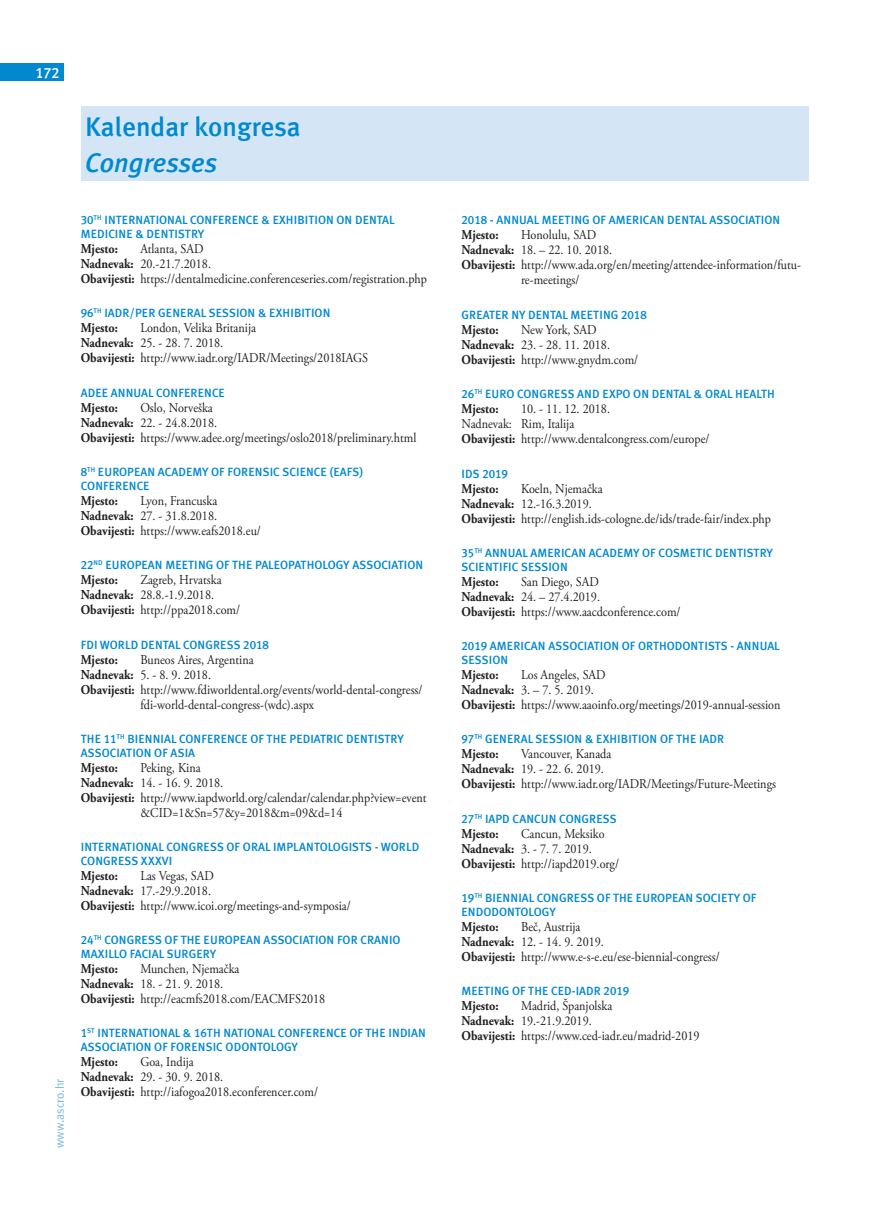
<style>
.page{position:relative;width:872px;height:1212px;background:#fff}
.page>*{position:absolute;margin:0;border:0;box-sizing:border-box;transform-origin:0 0}
.t1{font:700 27px "Meta ASC";color:#0089cf}
.t2{font:italic 700 27px "Meta ASC";color:#0089cf}
.t3{font:700 15px "Meta ASC";color:#fff}
.t4{font:13.5px/15px "Adobe Garamond Pro";color:#231f20;scale:.9 1}
.t5{font:700 13.5px "Adobe Garamond Pro";color:#231f20;scale:.9 1}
.t6{font:700 12px/13.5px "Meta ASC";color:#0089cf}
.t7{font:12px "Meta ASC";color:#77b6e4}
.s1{font-weight:700}
</style>
<div class="page">
<div style="left:0;top:64px;width:64px;height:17px;background:#0089cf"></div>
<div style="left:81px;top:106px;width:727px;height:75px;background:#d4e6f6"></div>
<p class="t3" style="left:35px;top:64px;width:26px">172</p>
<p class="t7" style="left:53px;top:1148px;width:71px;rotate:-90deg">www.ascro.hr</p>
<h1 class="t1" style="left:85px;top:111px;width:217px">Kalendar kongresa</h1>
<h1 class="t2" style="left:85px;top:147px;width:134px">Congresses</h1>
<p class="t6" style="left:81px;top:213px;width:315px">30<sup>TH</sup> INTERNATIONAL CONFERENCE &amp; EXHIBITION ON DENTAL<br>MEDICINE &amp; DENTISTRY</p>
<p class="t5" style="left:81px;top:240px;width:43px">Mjesto:</p>
<p class="t4" style="left:81px;top:241px;width:386px;text-indent:60px">Atlanta, SAD<br><span class="s1">Nadnevak:</span> 20.-21.7.2018.<br><span class="s1">Obavijesti:</span> https://dentalmedicine.conferenceseries.com/registration.php</p>
<p class="t6" style="left:81px;top:306px;width:251px">96<sup>TH</sup> IADR/PER GENERAL SESSION &amp; EXHIBITION</p>
<p class="t5" style="left:81px;top:320px;width:43px">Mjesto:</p>
<p class="t4" style="left:81px;top:321px;width:321px;text-indent:60px">London, Velika Britanija<br><span class="s1">Nadnevak:</span> 25. - 28. 7. 2018.<br><span class="s1">Obavijesti:</span> http://www.iadr.org/IADR/Meetings/2018IAGS</p>
<p class="t6" style="left:81px;top:385px;width:146px">ADEE ANNUAL CONFERENCE</p>
<p class="t5" style="left:81px;top:399px;width:43px">Mjesto:</p>
<p class="t4" style="left:81px;top:400px;width:374px;text-indent:60px">Oslo, Norveška<br><span class="s1">Nadnevak:</span> 22. - 24.8.2018.<br><span class="s1">Obavijesti:</span> https://www.adee.org/meetings/oslo2018/preliminary.html</p>
<p class="t6" style="left:81px;top:465px;width:284px">8<sup>TH</sup> EUROPEAN ACADEMY OF FORENSIC SCIENCE (EAFS)<br>CONFERENCE</p>
<p class="t5" style="left:81px;top:492px;width:43px">Mjesto:</p>
<p class="t4" style="left:81px;top:493px;width:202px;text-indent:60px">Lyon, Francuska<br><span class="s1">Nadnevak:</span> 27. - 31.8.2018.<br><span class="s1">Obavijesti:</span> https://www.eafs2018.eu/</p>
<p class="t6" style="left:81px;top:558px;width:344px">22<sup>ND</sup> EUROPEAN MEETING OF THE PALEOPATHOLOGY ASSOCIATION</p>
<p class="t5" style="left:81px;top:572px;width:43px">Mjesto:</p>
<p class="t4" style="left:81px;top:573px;width:178px;text-indent:60px">Zagreb, Hrvatska<br><span class="s1">Nadnevak:</span> 28.8.-1.9.2018.<br><span class="s1">Obavijesti:</span> http://ppa2018.com/</p>
<p class="t6" style="left:81px;top:637px;width:190px">FDI WORLD DENTAL CONGRESS 2018</p>
<p class="t5" style="left:81px;top:651px;width:43px">Mjesto:</p>
<p class="t4" style="left:140px;top:652px;width:127px">Buneos Aires, Argentina</p>
<p class="t4" style="left:81px;top:667px;width:146px"><span class="s1">Nadnevak:</span> 5. - 8. 9. 2018.</p>
<p class="t4" style="left:81px;top:682px;width:381px"><span class="s1">Obavijesti:</span> http://www.fdiworldental.org/events/world-dental-congress/</p>
<p class="t4" style="left:140px;top:697px;width:195px">fdi-world-dental-congress-(wdc).aspx</p>
<p class="t6" style="left:81px;top:732px;width:324px">THE 11<sup>TH</sup> BIENNIAL CONFERENCE OF THE PEDIATRIC DENTISTRY<br>ASSOCIATION OF ASIA</p>
<p class="t5" style="left:81px;top:759px;width:43px">Mjesto:</p>
<p class="t4" style="left:140px;top:760px;width:68px">Peking, Kina</p>
<p class="t4" style="left:81px;top:775px;width:160px"><span class="s1">Nadnevak:</span> 14. - 16. 9. 2018.</p>
<p class="t4" style="left:81px;top:790px;width:386px"><span class="s1">Obavijesti:</span> http://www.iapdworld.org/calendar/calendar.php?view=event</p>
<p class="t4" style="left:140px;top:805px;width:226px">&amp;CID=1&amp;Sn=57&amp;y=2018&amp;m=09&amp;d=14</p>
<p class="t6" style="left:81px;top:840px;width:340px">INTERNATIONAL CONGRESS OF ORAL IMPLANTOLOGISTS - WORLD<br>CONGRESS XXXVI</p>
<p class="t5" style="left:81px;top:867px;width:43px">Mjesto:</p>
<p class="t4" style="left:81px;top:868px;width:301px;text-indent:60px">Las Vegas, SAD<br><span class="s1">Nadnevak:</span> 17.-29.9.2018.<br><span class="s1">Obavijesti:</span> http://www.icoi.org/meetings-and-symposia/</p>
<p class="t6" style="left:81px;top:933px;width:321px">24<sup>TH</sup> CONGRESS OF THE EUROPEAN ASSOCIATION FOR CRANIO<br>MAXILLO FACIAL SURGERY</p>
<p class="t5" style="left:81px;top:960px;width:43px">Mjesto:</p>
<p class="t4" style="left:81px;top:961px;width:273px;text-indent:60px">Munchen, Njemačka<br><span class="s1">Nadnevak:</span> 18. - 21. 9. 2018.<br><span class="s1">Obavijesti:</span> http://eacmfs2018.com/EACMFS2018</p>
<p class="t6" style="left:81px;top:1026px;width:346px">1<sup>ST</sup> INTERNATIONAL &amp; 16TH NATIONAL CONFERENCE OF THE INDIAN<br>ASSOCIATION OF FORENSIC ODONTOLOGY</p>
<p class="t5" style="left:81px;top:1053px;width:43px">Mjesto:</p>
<p class="t4" style="left:81px;top:1054px;width:265px;text-indent:60px">Goa, Indija<br><span class="s1">Nadnevak:</span> 29. - 30. 9. 2018.<br><span class="s1">Obavijesti:</span> http://iafogoa2018.econferencer.com/</p>
<p class="t6" style="left:461px;top:213px;width:320px">2018 - ANNUAL MEETING OF AMERICAN DENTAL ASSOCIATION</p>
<p class="t5" style="left:461px;top:227px;width:43px">Mjesto:</p>
<p class="t4" style="left:521px;top:228px;width:85px">Honolulu, SAD</p>
<p class="t4" style="left:461px;top:243px;width:169px"><span class="s1">Nadnevak:</span> 18. – 22. 10. 2018.</p>
<p class="t4" style="left:461px;top:258px;width:378px"><span class="s1">Obavijesti:</span> http://www.ada.org/en/meeting/attendee-information/futu-</p>
<p class="t4" style="left:521px;top:273px;width:66px">re-meetings/</p>
<p class="t6" style="left:461px;top:307px;width:187px">GREATER NY DENTAL MEETING 2018</p>
<p class="t5" style="left:461px;top:321px;width:43px">Mjesto:</p>
<p class="t4" style="left:461px;top:322px;width:198px;text-indent:60px">New York, SAD<br><span class="s1">Nadnevak:</span> 23. - 28. 11. 2018.<br><span class="s1">Obavijesti:</span> http://www.gnydm.com/</p>
<p class="t6" style="left:461px;top:387px;width:315px">26<sup>TH</sup> EURO CONGRESS AND EXPO ON DENTAL &amp; ORAL HEALTH</p>
<p class="t5" style="left:461px;top:401px;width:43px">Mjesto:</p>
<p class="t4" style="left:461px;top:402px;width:277px;text-indent:60px">10. - 11. 12. 2018.<br>Nadnevak: Rim, Italija<br><span class="s1">Obavijesti:</span> http://www.dentalcongress.com/europe/</p>
<p class="t6" style="left:461px;top:466px;width:48px">IDS 2019</p>
<p class="t5" style="left:461px;top:480px;width:43px">Mjesto:</p>
<p class="t4" style="left:461px;top:481px;width:345px;text-indent:60px">Koeln, Njemačka<br><span class="s1">Nadnevak:</span> 12.-16.3.2019.<br><span class="s1">Obavijesti:</span> http://english.ids-cologne.de/ids/trade-fair/index.php</p>
<p class="t6" style="left:461px;top:546px;width:313px">35<sup>TH</sup> ANNUAL AMERICAN ACADEMY OF COSMETIC DENTISTRY<br>SCIENTIFIC SESSION</p>
<p class="t5" style="left:461px;top:573px;width:43px">Mjesto:</p>
<p class="t4" style="left:461px;top:574px;width:245px;text-indent:60px">San Diego, SAD<br><span class="s1">Nadnevak:</span> 24. – 27.4.2019.<br><span class="s1">Obavijesti:</span> https://www.aacdconference.com/</p>
<p class="t6" style="left:461px;top:639px;width:320px">2019 AMERICAN ASSOCIATION OF ORTHODONTISTS - ANNUAL<br>SESSION</p>
<p class="t5" style="left:461px;top:666px;width:43px">Mjesto:</p>
<p class="t4" style="left:461px;top:667px;width:356px;text-indent:60px">Los Angeles, SAD<br><span class="s1">Nadnevak:</span> 3. – 7. 5. 2019.<br><span class="s1">Obavijesti:</span> https://www.aaoinfo.org/meetings/2019-annual-session</p>
<p class="t6" style="left:461px;top:732px;width:264px">97<sup>TH</sup> GENERAL SESSION &amp; EXHIBITION OF THE IADR</p>
<p class="t5" style="left:461px;top:746px;width:43px">Mjesto:</p>
<p class="t4" style="left:461px;top:747px;width:351px;text-indent:60px">Vancouver, Kanada<br><span class="s1">Nadnevak:</span> 19. - 22. 6. 2019.<br><span class="s1">Obavijesti:</span> http://www.iadr.org/IADR/Meetings/Future-Meetings</p>
<p class="t6" style="left:461px;top:811px;width:157px">27<sup>TH</sup> IAPD CANCUN CONGRESS</p>
<p class="t5" style="left:461px;top:825px;width:43px">Mjesto:</p>
<p class="t4" style="left:461px;top:826px;width:176px;text-indent:60px">Cancun, Meksiko<br><span class="s1">Nadnevak:</span> 3. - 7. 7. 2019.<br><span class="s1">Obavijesti:</span> http://iapd2019.org/</p>
<p class="t6" style="left:461px;top:891px;width:296px">19<sup>TH</sup> BIENNIAL CONGRESS OF THE EUROPEAN SOCIETY OF<br>ENDODONTOLOGY</p>
<p class="t5" style="left:461px;top:918px;width:43px">Mjesto:</p>
<p class="t4" style="left:461px;top:919px;width:288px;text-indent:60px">Beč, Austrija<br><span class="s1">Nadnevak:</span> 12. - 14. 9. 2019.<br><span class="s1">Obavijesti:</span> http://www.e-s-e.eu/ese-biennial-congress/</p>
<p class="t6" style="left:461px;top:984px;width:169px">MEETING OF THE CED-IADR 2019</p>
<p class="t5" style="left:461px;top:998px;width:43px">Mjesto:</p>
<p class="t4" style="left:461px;top:999px;width:266px;text-indent:60px">Madrid, Španjolska<br><span class="s1">Nadnevak:</span> 19.-21.9.2019.<br><span class="s1">Obavijesti:</span> https://www.ced-iadr.eu/madrid-2019</p>
</div>
